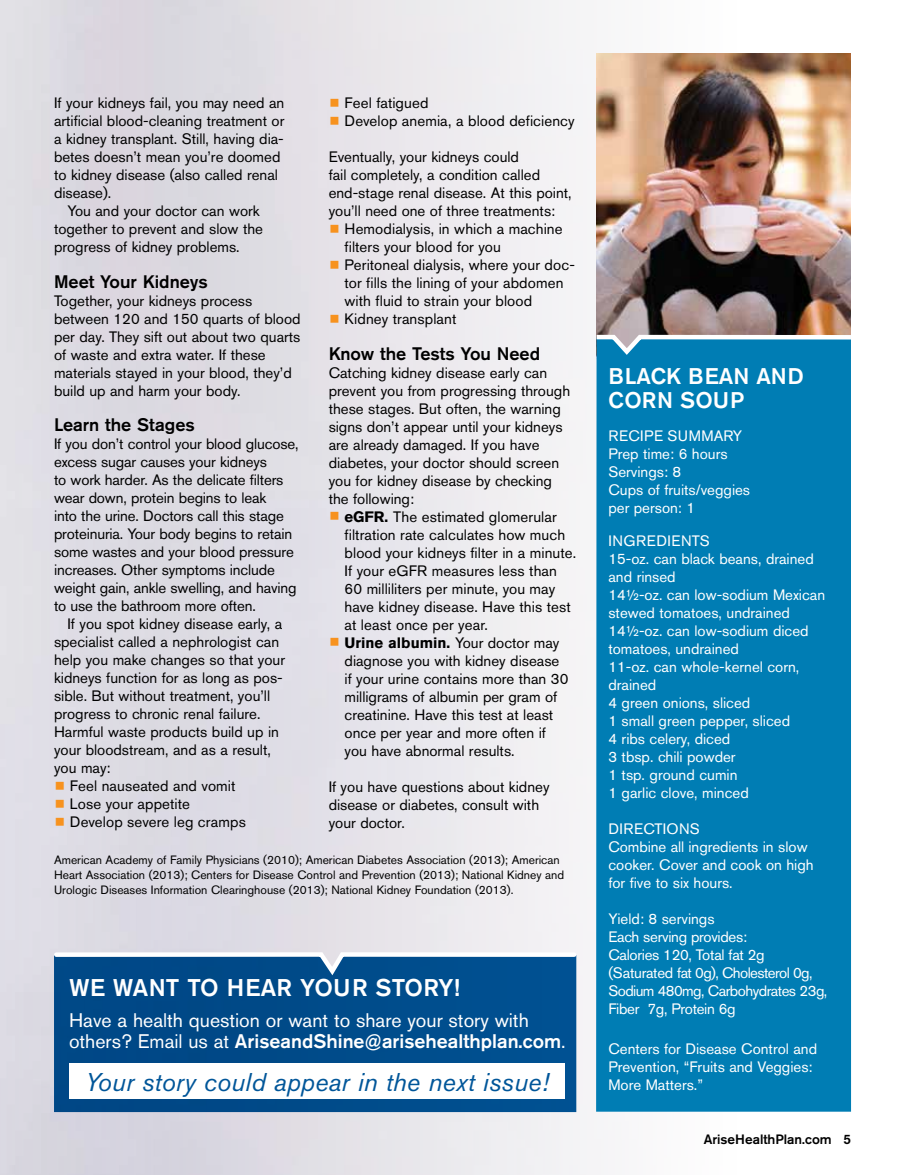
<style>
.page{position:relative;width:905px;height:1175px;background:#fff}
.page>*{position:absolute;margin:0;border:0;box-sizing:border-box;transform-origin:0 0}
.t1{font:italic 25.5px "Akzidenz Grotesk BE";letter-spacing:.01em;color:#005699}
.t2{font:500 24px "Akzidenz Grotesk BE";letter-spacing:.01em;color:#fff}
.t3{font:500 22.5px/24px "Akzidenz Grotesk BE";color:#fff}
.t4{font:19.5px/21px "Akzidenz Grotesk BE";color:#fff}
.t5{font:500 18px "Akzidenz Grotesk BE";color:#000}
.t6{font:15px/18px "Akzidenz Grotesk BE";color:#000}
.t7{font:15px/18px "Akzidenz Grotesk BE";color:#fff}
.t8{font:15px/18px "Akzidenz Grotesk BE";letter-spacing:-.02em;color:#fff}
.t9{font:500 13.5px "Akzidenz Grotesk BE";color:#000}
.t10{font:12px/15px "Akzidenz Grotesk BE";color:#000}
.s1{font-size:34.5px;color:#f7921e}
.s2{font-weight:700}
.s3{font-weight:500}
</style>
<div class="page">
<div style="left:0;top:0;width:904px;height:1174px;background:linear-gradient(to right,#d6d3dd,#fff)"></div>
<div style="left:54px;top:979px;width:522px;height:133px;background:#004b89"></div>
<svg style="left:52px;top:950px;width:526px;height:29px"></svg>
<img style="left:596px;top:54px;width:254px;height:278px">
<div style="left:596px;top:358px;width:255px;height:753px;background:#007db4"></div>
<svg style="left:592px;top:332px;width:263px;height:26px"></svg>
<div style="left:69px;top:1063px;width:495px;height:36px;background:#fff"></div>
<p class="t6" style="left:54px;top:94px;width:232px">If your kidneys fail, you may need an</p>
<p class="t6" style="left:54px;top:112px;width:232px">artificial blood-cleaning treatment or</p>
<p class="t6" style="left:54px;top:130px;width:231px">a kidney transplant. Still, having dia-</p>
<p class="t6" style="left:54px;top:148px;width:228px">betes doesn’t mean you’re doomed</p>
<p class="t6" style="left:54px;top:166px;width:225px">to kidney disease (also called renal</p>
<p class="t6" style="left:54px;top:184px;width:59px">disease).</p>
<p class="t6" style="left:68px;top:202px;width:194px">You and your doctor can work</p>
<p class="t6" style="left:54px;top:220px;width:210px">together to prevent and slow the</p>
<p class="t6" style="left:54px;top:238px;width:187px">progress of kidney problems.</p>
<p class="t5" style="left:54px;top:270px;width:155px">Meet Your Kidneys</p>
<p class="t6" style="left:54px;top:291px;width:248px">Together, your kidneys process between 120 and 150 quarts of blood per day. They sift out about two quarts of waste and extra water. If these materials stayed in your blood, they’d build up and harm your body.</p>
<p class="t5" style="left:54px;top:414px;width:142px">Learn the Stages</p>
<p class="t6" style="left:54px;top:435px;width:246px">If you don’t control your blood glucose, excess sugar causes your kidneys<br>to work harder. As the delicate filters wear down, protein begins to leak<br>into the urine. Doctors call this stage proteinuria. Your body begins to retain some wastes and your blood pressure increases. Other symptoms include weight gain, ankle swelling, and having to use the bathroom more often.</p>
<p class="t6" style="left:54px;top:615px;width:232px;text-indent:14px">If you spot kidney disease early, a specialist called a nephrologist can help you make changes so that your kidneys function for as long as pos&shy;sible. But without treatment, you’ll progress to chronic renal failure.<br>Harmful waste products build up in your bloodstream, and as a result, you may:</p>
<p class="t6" style="left:54px;top:777px;width:183px"><span class="s1">•</span> Feel nauseated and vomit</p>
<p class="t6" style="left:54px;top:795px;width:137px"><span class="s1">•</span> Lose your appetite</p>
<p class="t6" style="left:54px;top:813px;width:193px"><span class="s1">•</span> Develop severe leg cramps</p>
<p class="t6" style="left:328px;top:94px;width:101px"><span class="s1">•</span> Feel fatigued</p>
<p class="t6" style="left:328px;top:112px;width:247px"><span class="s1">•</span> Develop anemia, a blood deficiency</p>
<p class="t6" style="left:328px;top:148px;width:244px">Eventually, your kidneys could<br>fail completely, a condition called end-stage renal disease. At this point, you’ll need one of three treatments:</p>
<p class="t6" style="left:344px;top:220px;width:219px;text-indent:-16px"><span class="s1">•</span> Hemodialysis, in which a machine filters your blood for you</p>
<p class="t6" style="left:344px;top:256px;width:232px;text-indent:-16px"><span class="s1">•</span> Peritoneal dialysis, where your doc&shy;tor fills the lining of your abdomen with fluid to strain your blood</p>
<p class="t6" style="left:328px;top:310px;width:129px"><span class="s1">•</span> Kidney transplant</p>
<p class="t5" style="left:328px;top:342px;width:213px">Know the Tests You Need</p>
<p class="t6" style="left:328px;top:363px;width:243px">Catching kidney disease early can prevent you from progressing through these stages. But often, the warning signs don’t appear until your kidneys are already damaged. If you have diabetes, your doctor should screen you for kidney disease by checking the following:</p>
<p class="t6" style="left:344px;top:507px;width:233px;text-indent:-16px"><span class="s1">•</span> <span class="s2">eGFR.</span> The estimated glomerular filtration rate calculates how much blood your kidneys filter in a minute.<br>If your eGFR measures less than<br>60 milliliters per minute, you may have kidney disease. Have this test at least once per year.</p>
<p class="t6" style="left:344px;top:633px;width:225px;text-indent:-16px"><span class="s1">•</span> <span class="s2">Urine albumin.</span> Your doctor may diagnose you with kidney disease if your urine contains more than 30 milligrams of albumin per gram of creatinine. Have this test at least once per year and more often if you have abnormal results.</p>
<p class="t6" style="left:328px;top:777px;width:222px">If you have questions about kidney disease or diabetes, consult with your doctor.</p>
<p class="t10" style="left:54px;top:852px;width:511px">American Academy of Family Physicians (2010); American Diabetes Association (2013); American<br>Heart Association (2013); Centers for Disease Control and Prevention (2013); National Kidney and<br>Urologic Diseases Information Clearinghouse (2013); National Kidney Foundation (2013).</p>
<h2 class="t2" style="left:69px;top:972px;width:392px">WE WANT TO HEAR YOUR STORY!</h2>
<h3 class="t4" style="left:69px;top:1009px;width:498px">Have a health question or want to share your story with others? Email us at <span class="s3">AriseandShine@arisehealthplan.com</span>.</h3>
<h1 class="t1" style="left:85px;top:1066px;width:464px">Your story could appear in the next issue!</h1>
<h3 class="t3" style="left:608px;top:363px;width:197px">BLACK BEAN AND<br>CORN SOUP</h3>
<p class="t7" style="left:608px;top:426px;width:143px">RECIPE SUMMARY<br>Prep time: 6 hours<br>Servings: 8<br>Cups of fruits/veggies per person: 1</p>
<p class="t7" style="left:608px;top:531px;width:218px">INGREDIENTS<br>15-oz. can black beans, drained and rinsed<br>14½-oz. can low-sodium Mexican stewed tomatoes, undrained<br>14½-oz. can low-sodium diced tomatoes, undrained<br>11-oz. can whole-kernel corn, drained<br>4 green onions, sliced<br>1 small green pepper, sliced<br>4 ribs celery, diced<br>3 tbsp. chili powder<br>1 tsp. ground cumin<br>1 garlic clove, minced</p>
<p class="t7" style="left:608px;top:819px;width:207px">DIRECTIONS<br>Combine all ingredients in slow cooker. Cover and cook on high for five to six hours.</p>
<p class="t8" style="left:608px;top:909px;width:220px">Yield: 8 servings<br>Each serving provides:<br>Calories 120, Total fat 2g (Saturated fat 0g), Cholesterol 0g,<br>Sodium 480mg, Carbohydrates 23g,<br>Fiber 7g, Protein 6g</p>
<p class="t7" style="left:608px;top:1040px;width:210px">Centers for Disease Control and<br>Prevention, “Fruits and Veggies:<br>More Matters.”</p>
<p class="t9" style="left:703px;top:1130px;width:149px">AriseHealthPlan.com 5</p>
</div>
